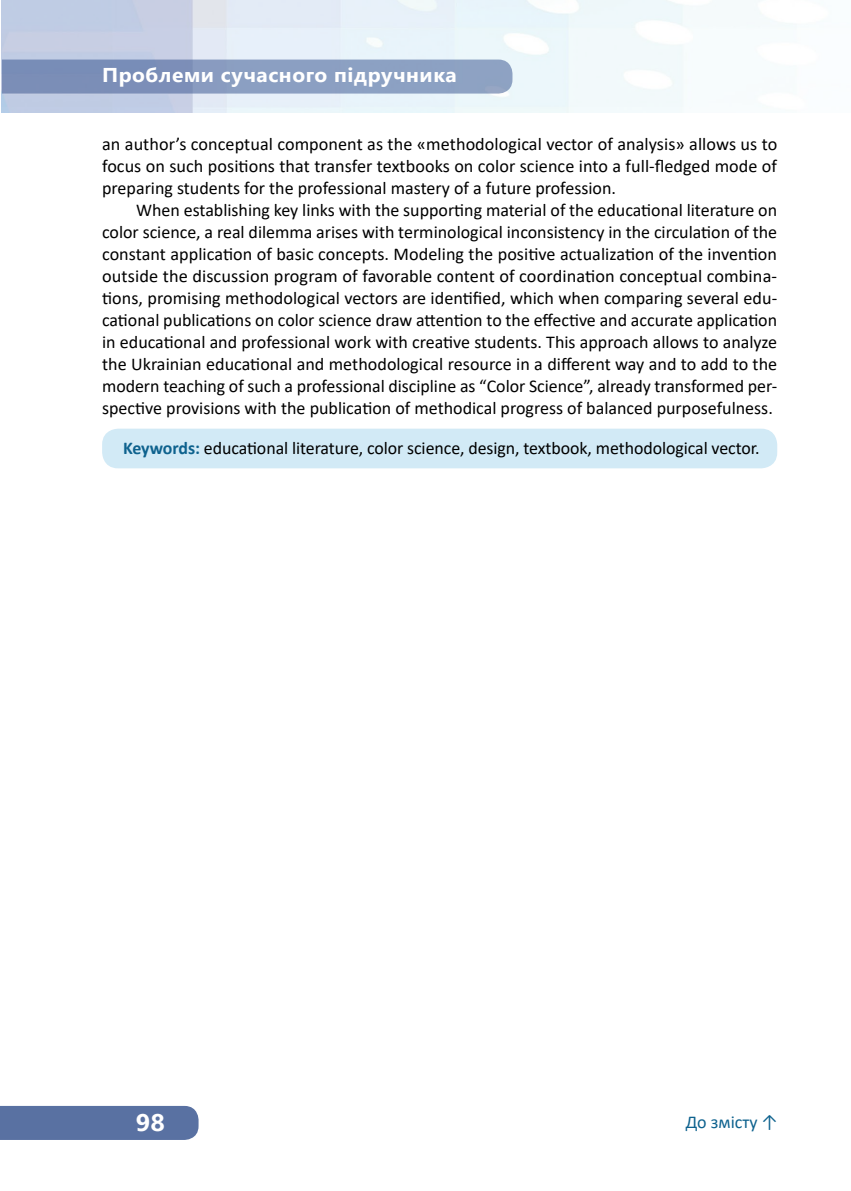
<style>
.page{position:relative;width:851px;height:1191px;background:#fff}
.page>*{position:absolute;margin:0;border:0;box-sizing:border-box;transform-origin:0 0}
.t1{font:700 24px "Segoe UI";color:#fff;scale:1.05 1}
.t2{font:700 20px "Segoe UI";letter-spacing:.025em;color:#fff;scale:1.05 1}
.t3{font:18px/22px "Calibri";color:#000;text-align:justify}
.t4{font:18px "Calibri";color:#0e628e}
.s1{font-weight:700;color:#0e628e}
</style>
<div class="page">
<svg style="left:2px;top:60px;width:510px;height:34px;background:#869abe"></svg>
<div style="left:0;top:1106px;width:198px;height:34px;background:#5971a2"></div>
<div style="left:102px;top:429px;width:675px;height:39px;background:#d2eaf6;border-radius:16px"></div>
<p class="t2" style="left:102px;top:56px;width:339px">Проблеми сучасного підручника</p>
<p class="t3" style="left:102px;top:132px;width:676px">an author’s conceptual component as the «methodological vector of analysis» allows us to focus on such positions that transfer textbooks on color science into a full-fledged mode of preparing students for the professional mastery of a future profession.</p>
<p class="t3" style="left:102px;top:198px;width:676px;text-indent:34px">When establishing key links with the supporting material of the educational literature on color science, a real dilemma arises with terminological inconsistency in the circulation of the constant application of basic concepts. Modeling the positive actualization of the invention outside the discussion program of favorable content of coordination conceptual combina&shy;tions, promising methodological vectors are identified, which when comparing several edu&shy;cational publications on color science draw attention to the effective and accurate application in educational and professional work with creative students. This approach allows to analyze the Ukrainian educational and methodological resource in a different way and to add to the modern teaching of such a professional discipline as “Color Science”, already transformed per&shy;spective provisions with the publication of methodical progress of balanced purposefulness.</p>
<p class="t3" style="left:123px;top:436px;width:638px"><span class="s1">Keywords:</span> educational literature, color science, design, textbook, methodological vector.</p>
<h1 class="t1" style="left:136px;top:1100px;width:29px">98</h1>
<p class="t4" style="left:685px;top:1109px;width:94px">До змісту ↑</p>
</div>
